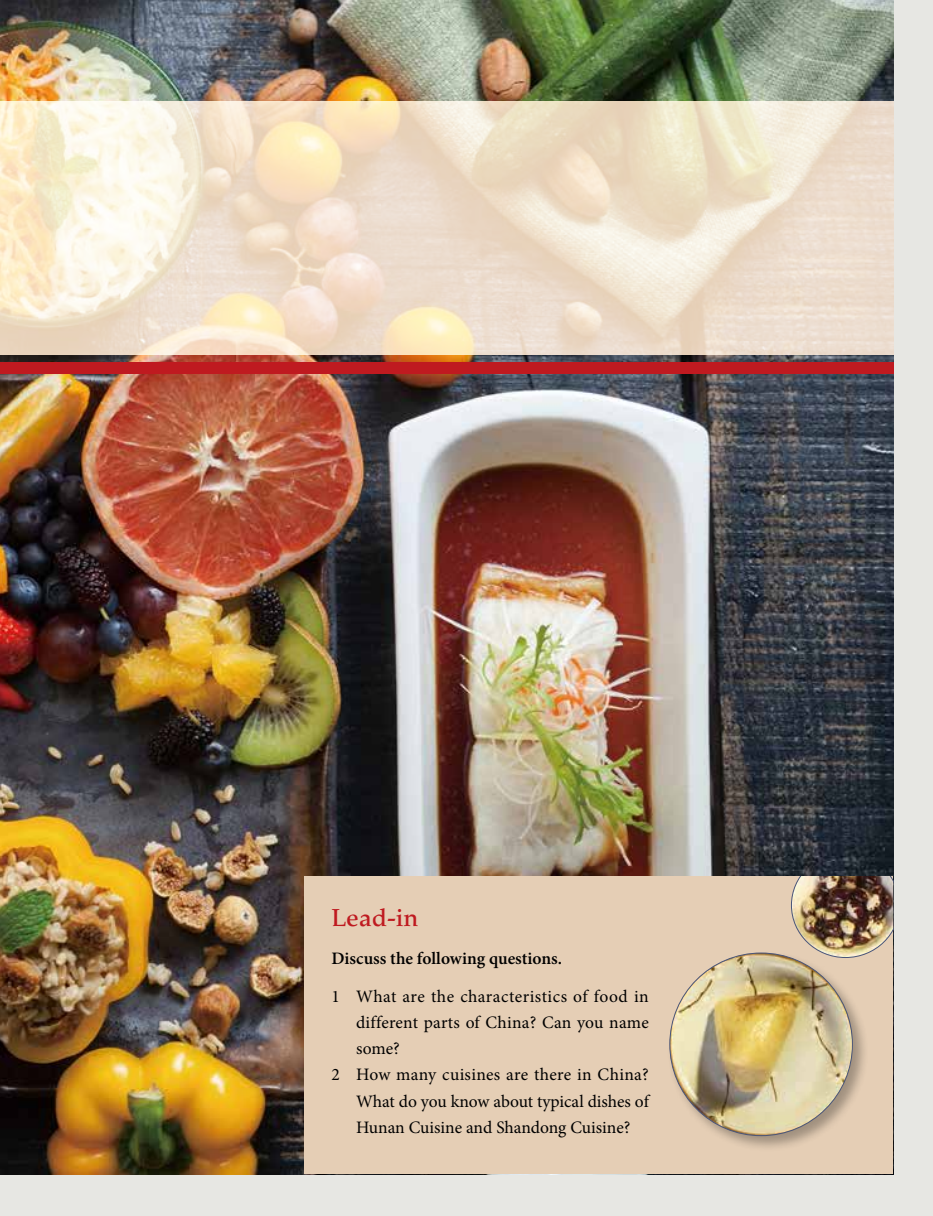
<style>
.page{position:relative;width:933px;height:1216px;background:#fff}
.page>*{position:absolute;margin:0;border:0;box-sizing:border-box;transform-origin:0 0}
.t1{font:500 24.5px "Palatino LT Std";color:#bf1a20}
.t2{font:17.5px "Minion Pro";letter-spacing:.005em;color:#000}
.t3{font:17.5px "Minion Pro";letter-spacing:.025em;color:#000}
.t4{font:600 17.5px "Minion Pro";color:#000}
</style>
<div class="page">
<div style="left:0;top:0;width:933px;height:1215px;background:#e7e7e3"></div>
<img style="left:0;top:0;width:893px;height:1173px">
<svg style="left:0;top:102px;width:893px;height:253px"></svg>
<div style="left:0;top:362px;width:893px;height:12px;background:#bf1a20"></div>
<div style="left:304px;top:876px;width:589px;height:297px;background:#e5ceb5"></div>
<img style="left:791px;top:876px;width:102px;height:78px">
<div style="left:667px;top:950px;width:201px;height:201px;background:#000;opacity:.3"></div>
<img style="left:670px;top:953px;width:182px;height:182px;border-radius:91px">
<h1 class="t1" style="left:331px;top:903px;width:89px">Lead-in</h1>
<p class="t4" style="left:331px;top:946px;width:232px">Discuss the following questions.</p>
<p class="t3" style="left:331px;top:984px;width:319px">1 What are the characteristics of food in</p>
<p class="t2" style="left:356px;top:1010px;width:294px">different parts of China? Can you name</p>
<p class="t2" style="left:356px;top:1036px;width:45px">some?</p>
<p class="t2" style="left:331px;top:1063px;width:319px">2 How many cuisines are there in China?</p>
<p class="t2" style="left:356px;top:1089px;width:294px">What do you know about typical dishes of</p>
<p class="t2" style="left:356px;top:1115px;width:276px">Hunan Cuisine and Shandong Cuisine?</p>
</div>
